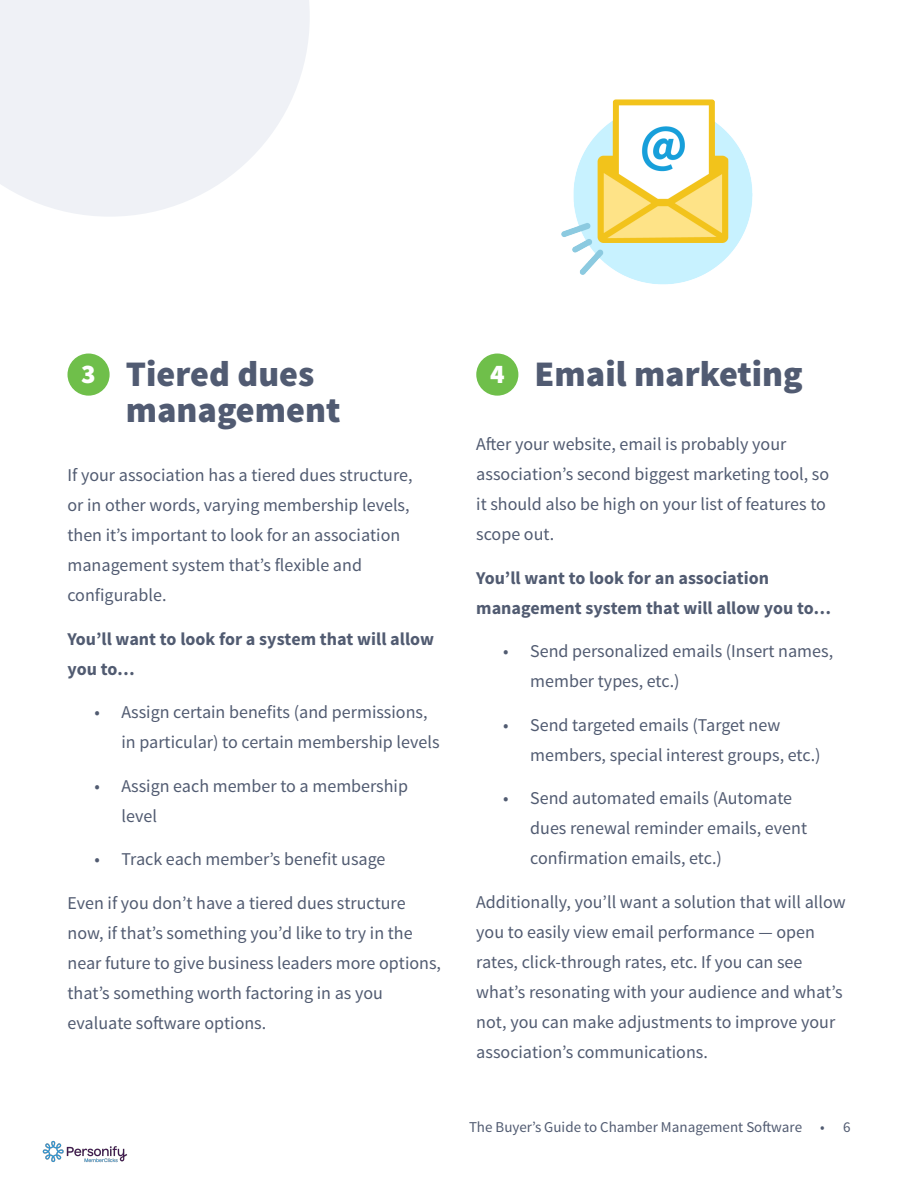
<style>
.page{position:relative;width:918px;height:1188px;background:#fff}
.page>*{position:absolute;margin:0;border:0;box-sizing:border-box;transform-origin:0 0}
.t1{font:900 36px "Source Sans Pro";color:#515b72}
.t2{font:900 27px "Source Sans Pro";color:#fff}
.t3{font:18px/30px "Source Sans Pro";color:#515b71}
.t4{font:700 18px/30px "Source Sans Pro";color:#515b71}
.t5{font:15px "Source Sans Pro";color:#515b71}
</style>
<div class="page">
<div style="left:68px;top:354px;width:42px;height:42px;background:#6fbf4a;border-radius:50%"></div>
<div style="left:476px;top:354px;width:42px;height:42px;background:#6fbf4a;border-radius:50%"></div>
<img style="left:561px;top:99px;width:192px;height:186px">
<svg style="left:0;top:0;width:310px;height:217px;fill:#eff1f6"></svg>
<img style="left:42px;top:1140px;width:85px;height:23px">
<p class="t2" style="left:81px;top:356px;width:16px">3</p>
<p class="t1" style="left:126px;top:351px;width:190px">Tiered dues</p>
<p class="t2" style="left:490px;top:356px;width:16px">4</p>
<p class="t1" style="left:126px;top:387px;width:216px">management</p>
<p class="t1" style="left:535px;top:351px;width:270px">Email marketing</p>
<p class="t3" style="left:68px;top:461px;width:347px">If your association has a tiered dues structure, or in other words, varying membership levels, then it’s important to look for an association management system that’s flexible and configurable.</p>
<p class="t4" style="left:68px;top:625px;width:368px">You’ll want to look for a system that will allow you to…</p>
<p class="t3" style="left:122px;top:698px;width:320px;text-indent:-27px">• Assign certain benefits (and permissions, in particular) to certain membership levels</p>
<p class="t3" style="left:122px;top:771px;width:288px;text-indent:-27px">• Assign each member to a membership level</p>
<p class="t3" style="left:94px;top:845px;width:293px">• Track each member’s benefit usage</p>
<p class="t3" style="left:68px;top:888px;width:375px">Even if you don’t have a tiered dues structure now, if that’s something you’d like to try in the near future to give business leaders more options, that’s something worth factoring in as you evaluate software options.</p>
<p class="t3" style="left:476px;top:430px;width:354px">After your website, email is probably your association’s second biggest marketing tool, so it should also be high on your list of features to scope out.</p>
<p class="t4" style="left:476px;top:563px;width:356px">You’ll want to look for an association management system that will allow you to…</p>
<p class="t3" style="left:530px;top:637px;width:304px;text-indent:-27px">• Send personalized emails (Insert names, member types, etc.)</p>
<p class="t3" style="left:530px;top:710px;width:292px;text-indent:-27px">• Send targeted emails (Target new members, special interest groups, etc.)</p>
<p class="t3" style="left:530px;top:784px;width:278px;text-indent:-27px">• Send automated emails (Automate dues renewal reminder emails, event confirmation emails, etc.)</p>
<p class="t3" style="left:476px;top:887px;width:371px">Additionally, you’ll want a solution that will allow you to easily view email performance — open rates, click-through rates, etc. If you can see what’s resonating with your audience and what’s not, you can make adjustments to improve your association’s communications.</p>
<p class="t5" style="left:469px;top:1118px;width:383px">The Buyer’s Guide to Chamber Management Software • 6</p>
</div>
